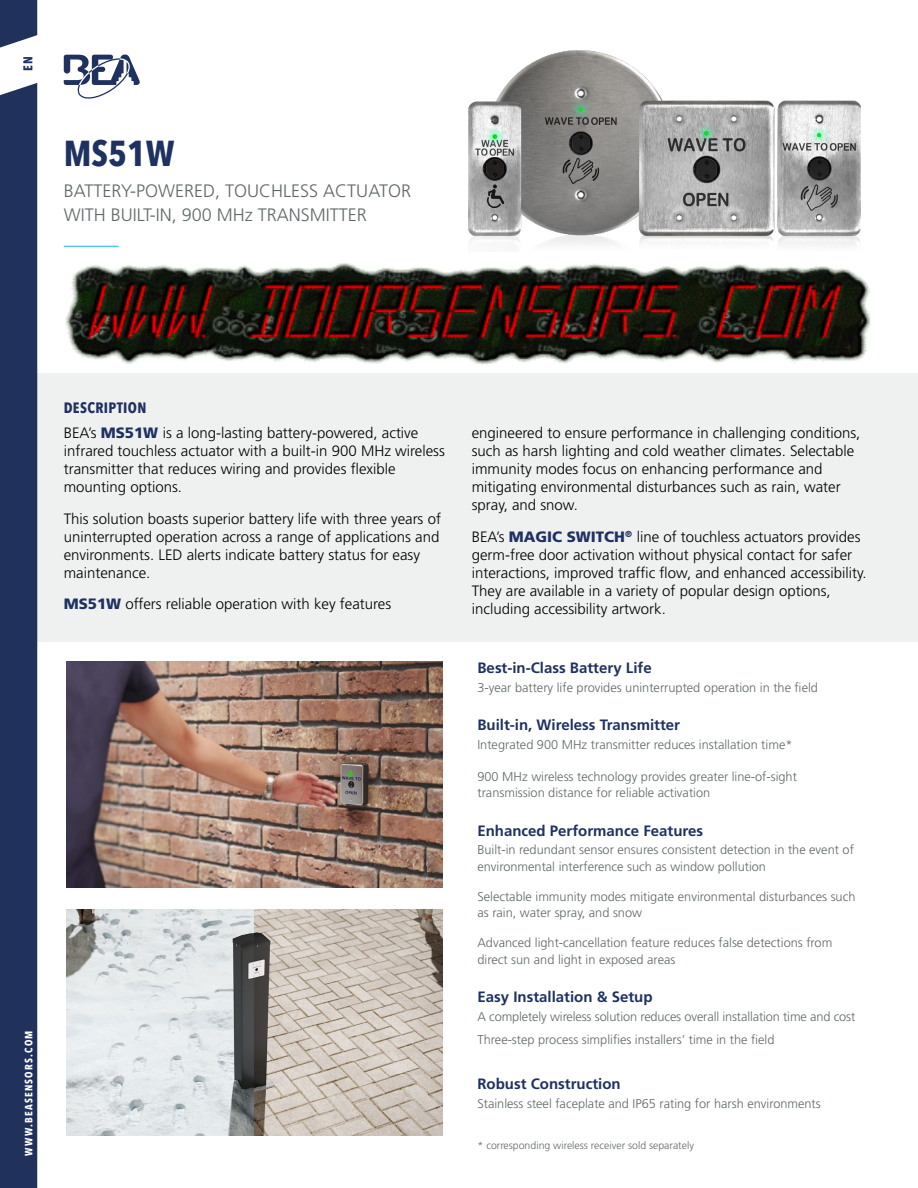
<style>
.page{position:relative;width:918px;height:1188px;background:#fff}
.page>*{position:absolute;margin:0;border:0;box-sizing:border-box;transform-origin:0 0}
.t1{font:700 36px "Avenir Next Condensed";color:#1e3160}
.t2{font:300 18px/24px "Frutiger LT Std";color:#606768}
.t3{font:300 15px/18px "Frutiger LT Std";color:#000}
.t4{font:700 15px "Frutiger LT Std";color:#1e3160}
.t5{font:700 15px "Avenir Next Condensed";letter-spacing:.025em;color:#1e3160}
.t6{font:300 12.75px/16.5px "Frutiger LT Std";color:#606768}
.t7{font:700 12.75px "Avenir Next Condensed";color:#1e3160}
.t8{font:300 10.5px "Frutiger LT Std";color:#606768}
.t9{font:700 10.5px "Avenir Next Condensed";letter-spacing:.12em;color:#fff}
.s1{font-weight:900;color:#1e3160}
</style>
<div class="page">
<div style="left:15px;top:374px;width:903px;height:268px;background:#eff0f0"></div>
<div style="left:0;top:83px;width:37px;height:1105px;background:#20325b"></div>
<svg style="left:0;top:0;width:37px;height:48px;background:#3e4e71"></svg>
<svg style="left:64px;top:55px;width:76px;height:44px"></svg>
<img style="left:469px;top:50px;width:391px;height:196px">
<hr style="left:64px;top:246px;width:55px;height:1px;background:#5cc3ef">
<img style="left:67px;top:910px;width:376px;height:226px">
<img style="left:67px;top:662px;width:376px;height:226px">
<img style="left:66px;top:263px;width:806px;height:102px">
<p class="t7" style="left:20px;top:71px;width:16px;rotate:-90deg">EN</p>
<h1 class="t1" style="left:64px;top:131px;width:112px">MS51W</h1>
<p class="t2" style="left:64px;top:179px;width:349px">BATTERY-POWERED, TOUCHLESS ACTUATOR<br>WITH BUILT-IN, 900 MHz TRANSMITTER</p>
<p class="t9" style="left:22px;top:1156px;width:127px;rotate:-90deg">WWW.BEASENSORS.COM</p>
<p class="t5" style="left:64px;top:399px;width:84px">DESCRIPTION</p>
<p class="t3" style="left:64px;top:424px;width:383px">BEA’s <span class="s1">MS51W</span> is a long-lasting battery-powered, active infrared touchless actuator with a built-in 900 MHz wireless transmitter that reduces wiring and provides flexible mounting options.</p>
<p class="t3" style="left:64px;top:510px;width:379px">This solution boasts superior battery life with three years of uninterrupted operation across a range of applications and environments. LED alerts indicate battery status for easy maintenance.</p>
<p class="t3" style="left:64px;top:595px;width:329px"><span class="s1">MS51W</span> offers reliable operation with key features</p>
<p class="t3" style="left:472px;top:424px;width:390px">engineered to ensure performance in challenging conditions, such as harsh lighting and cold weather climates. Selectable immunity modes focus on enhancing performance and mitigating environmental disturbances such as rain, water spray, and snow.</p>
<p class="t3" style="left:472px;top:528px;width:396px">BEA’s <span class="s1">MAGIC SWITCH</span><sup>®</sup> line of touchless actuators provides germ-free door activation without physical contact for safer interactions, improved traffic flow, and enhanced accessibility.<br>They are available in a variety of popular design options, including accessibility artwork.</p>
<p class="t4" style="left:477px;top:659px;width:176px">Best-in-Class Battery Life</p>
<p class="t6" style="left:477px;top:679px;width:342px">3-year battery life provides uninterrupted operation in the field</p>
<p class="t4" style="left:477px;top:716px;width:204px">Built-in, Wireless Transmitter</p>
<p class="t6" style="left:477px;top:736px;width:316px">Integrated 900 MHz transmitter reduces installation time*</p>
<p class="t6" style="left:477px;top:768px;width:321px">900 MHz wireless technology provides greater line-of-sight transmission distance for reliable activation</p>
<p class="t4" style="left:477px;top:822px;width:227px">Enhanced Performance Features</p>
<p class="t6" style="left:477px;top:842px;width:378px">Built-in redundant sensor ensures consistent detection in the event of environmental interference such as window pollution</p>
<p class="t6" style="left:477px;top:888px;width:380px">Selectable immunity modes mitigate environmental disturbances such as rain, water spray, and snow</p>
<p class="t6" style="left:477px;top:935px;width:356px">Advanced light-cancellation feature reduces false detections from direct sun and light in exposed areas</p>
<p class="t4" style="left:478px;top:988px;width:177px">Easy Installation &amp; Setup</p>
<p class="t6" style="left:477px;top:1005px;width:379px;line-height:23.2px">A completely wireless solution reduces overall installation time and cost<br>Three-step process simplifies installers’ time in the field</p>
<p class="t4" style="left:477px;top:1075px;width:145px">Robust Construction</p>
<p class="t6" style="left:477px;top:1095px;width:345px">Stainless steel faceplate and IP65 rating for harsh environments</p>
<p class="t8" style="left:478px;top:1140px;width:218px">* corresponding wireless receiver sold separately</p>
</div>
